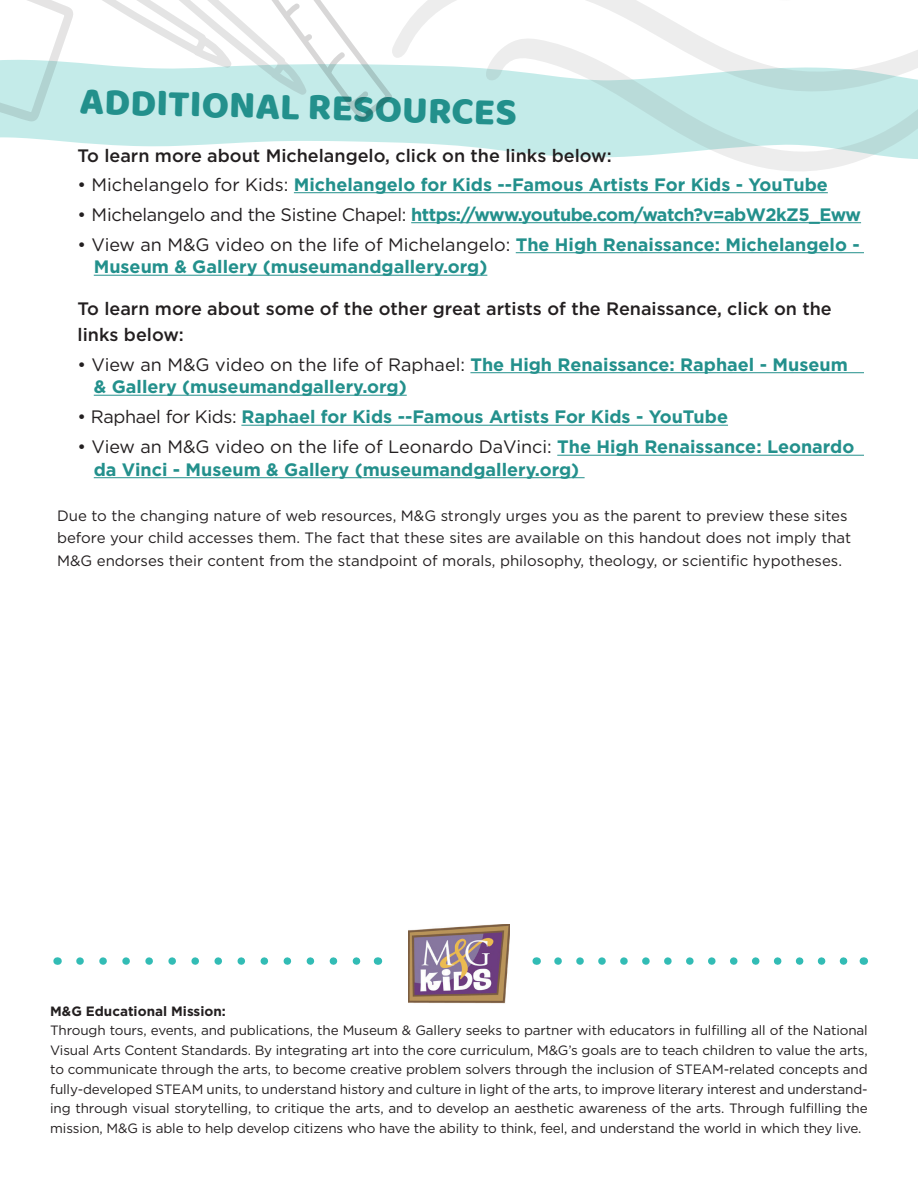
<style>
.page{position:relative;width:918px;height:1188px;background:#fff}
.page>*{position:absolute;margin:0;border:0;box-sizing:border-box;transform-origin:0 0}
.t1{font:39px "Baloo";color:#23908c}
.t2{font:700 18px/22.5px "Gotham";color:#23908c}
.t3{font:500 18px/25.5px "Gotham";color:#231f20}
.t4{font:700 18px "Gotham";letter-spacing:-.03em;color:#23908c}
.t5{font:15px/22.5px "Gotham";color:#231f20}
.t6{font:13.5px/19.5px "Gotham";letter-spacing:-.01em;color:#231f20;text-align:justify}
.t7{font:700 13.5px "Gotham";color:#231f20}
.s1{font-weight:400;color:#231f20}
</style>
<div class="page">
<img style="left:408px;top:924px;width:102px;height:80px">
<svg style="left:0;top:95px;width:482px;height:53px;fill:#c4ebe9"></svg>
<svg style="left:80px;top:957px;width:281px;height:8px"></svg>
<svg style="left:558px;top:957px;width:290px;height:8px"></svg>
<svg style="left:392px;top:0;width:310px;height:95px"></svg>
<svg style="left:493px;top:0;width:209px;height:1px"></svg>
<svg style="left:482px;top:38px;width:436px;height:133px;fill:#c4ebe9"></svg>
<svg style="left:0;top:0;width:392px;height:122px"></svg>
<hr style="left:294px;top:192px;width:534px;height:1px;background:#23908c">
<hr style="left:411px;top:222px;width:450px;height:1px;background:#23908c">
<hr style="left:516px;top:252px;width:348px;height:1px;background:#23908c">
<hr style="left:94px;top:275px;width:393px;height:1px;background:#23908c">
<hr style="left:470px;top:372px;width:394px;height:1px;background:#23908c">
<hr style="left:94px;top:395px;width:313px;height:1px;background:#23908c">
<hr style="left:241px;top:425px;width:487px;height:1px;background:#23908c">
<hr style="left:557px;top:455px;width:307px;height:1px;background:#23908c">
<hr style="left:94px;top:477px;width:491px;height:1px;background:#23908c">
<p class="t1" style="left:80px;top:79px;width:439px;rotate:1deg">ADDITIONAL RESOURCES</p>
<p class="t3" style="left:78px;top:143px;width:536px">To learn more about Michelangelo, click on the links below:</p>
<p class="t2" style="left:78px;top:173px;width:752px"><span class="s1">• Michelangelo for Kids:</span> Michelangelo for Kids --Famous Artists For Kids - YouTube</p>
<p class="t4" style="left:78px;top:203px;width:785px"><span class="s1">• Michelangelo and the Sistine Chapel:</span> https://www.youtube.com/watch?v=abW2kZ5_Eww</p>
<p class="t2" style="left:94px;top:233px;width:767px;text-indent:-16px"><span class="s1">• View an M&amp;G video on the life of Michelangelo:</span> The High Renaissance: Michelangelo -<br>Museum &amp; Gallery (museumandgallery.org)</p>
<p class="t3" style="left:78px;top:296px;width:756px">To learn more about some of the other great artists of the Renaissance, click on the links below:</p>
<p class="t2" style="left:94px;top:353px;width:756px;text-indent:-16px"><span class="s1">• View an M&amp;G video on the life of Raphael:</span> The High Renaissance: Raphael - Museum &amp; Gallery (museumandgallery.org)</p>
<p class="t2" style="left:78px;top:406px;width:652px"><span class="s1">• Raphael for Kids:</span> Raphael for Kids --Famous Artists For Kids - YouTube</p>
<p class="t2" style="left:94px;top:436px;width:762px;text-indent:-16px"><span class="s1">• View an M&amp;G video on the life of Leonardo DaVinci:</span> The High Renaissance: Leonardo da Vinci - Museum &amp; Gallery (museumandgallery.org)</p>
<p class="t5" style="left:57px;top:504px;width:796px">Due to the changing nature of web resources, M&amp;G strongly urges you as the parent to preview these sites before your child accesses them. The fact that these sites are available on this handout does not imply that<br>M&amp;G endorses their content from the standpoint of morals, philosophy, theology, or scientific hypotheses.</p>
<p class="t7" style="left:50px;top:1002px;width:177px">M&amp;G Educational Mission:</p>
<p class="t6" style="left:50px;top:1020px;width:819px">Through tours, events, and publications, the Museum &amp; Gallery seeks to partner with educators in fulfilling all of the National Visual Arts Content Standards. By integrating art into the core curriculum, M&amp;G’s goals are to teach children to value the arts, to communicate through the arts, to become creative problem solvers through the inclusion of STEAM-related concepts and fully-developed STEAM units, to understand history and culture in light of the arts, to improve literary interest and understand&shy;ing through visual storytelling, to critique the arts, and to develop an aesthetic awareness of the arts. Through fulfilling the mission, M&amp;G is able to help develop citizens who have the ability to think, feel, and understand the world in which they live.</p>
</div>
